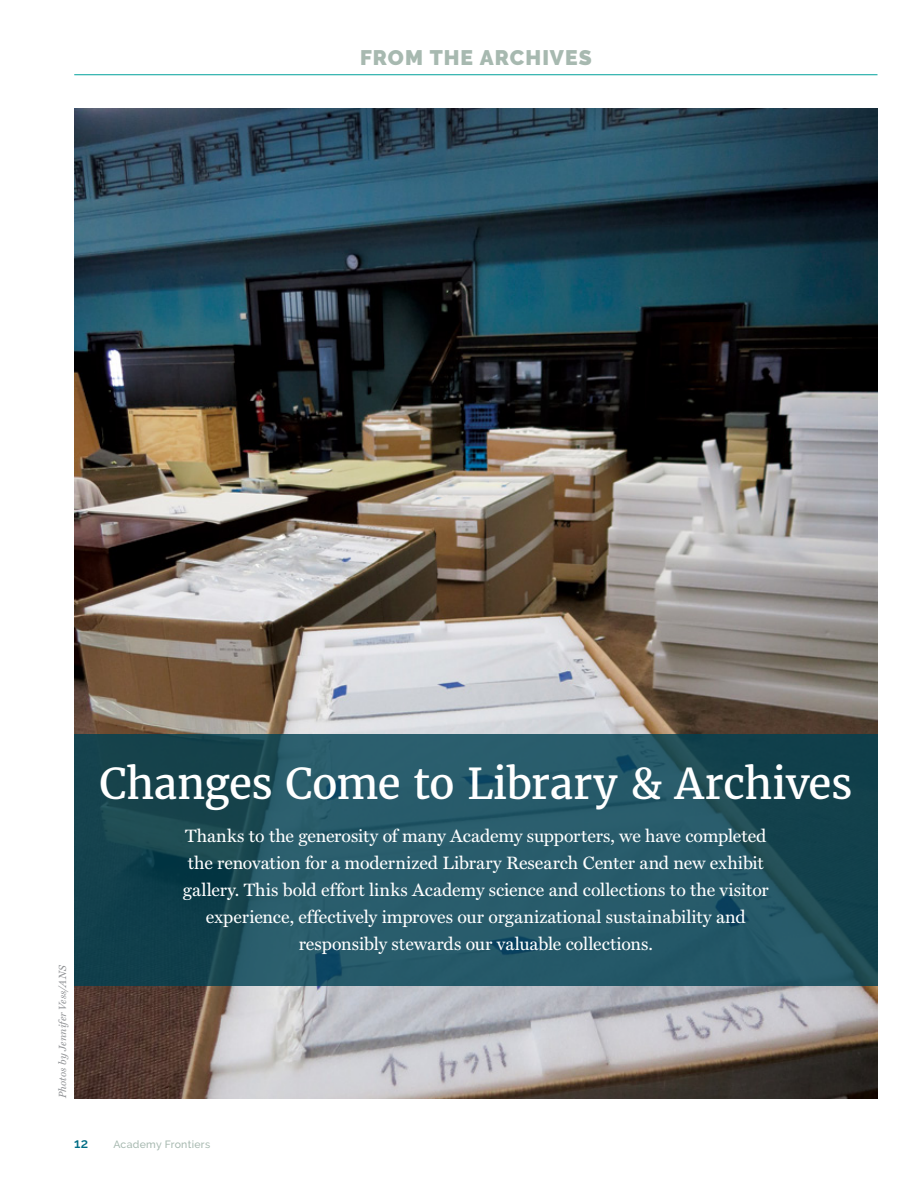
<style>
.page{position:relative;width:918px;height:1188px;background:#fff}
.page>*{position:absolute;margin:0;border:0;box-sizing:border-box;transform-origin:0 0}
.t1{font:42px "Merriweather";letter-spacing:-.01em;color:#fff}
.t2{font:900 21px "Raleway";letter-spacing:.045em;color:#a7b9b0}
.t3{font:18px/27px "Miller Text Roman";color:#fff;text-align:center}
.t4{font:600 13.5px "Raleway";color:#006d85}
.t5{font:italic 10.5px "Miller Text";letter-spacing:.015em;color:#919396}
.t6{font:500 10.5px "Raleway";letter-spacing:.025em;color:#a7b9b0}
</style>
<div class="page">
<img style="left:74px;top:108px;width:804px;height:990px">
<svg style="left:74px;top:734px;width:804px;height:252px;background:#20515f"></svg>
<hr style="left:74px;top:74px;width:804px;height:1px;background:#00a19c">
<p class="t2" style="left:360px;top:45px;width:233px">FROM THE ARCHIVES</p>
<p class="t5" style="left:56px;top:1098px;width:135px;rotate:-90deg">Photos by Jennifer Vess/ANS</p>
<h1 class="t1" style="left:99px;top:757px;width:755px">Changes Come to Library &amp; Archives</h1>
<p class="t3" style="left:183px;top:822px;width:587px">Thanks to the generosity of many Academy supporters, we have completed the renovation for a modernized Library Research Center and new exhibit gallery. This bold effort links Academy science and collections to the visitor experience, effectively improves our organizational sustainability and responsibly stewards our valuable collections.</p>
<p class="t4" style="left:74px;top:1135px;width:16px">12</p>
<p class="t6" style="left:113px;top:1138px;width:98px">Academy Frontiers</p>
</div>
